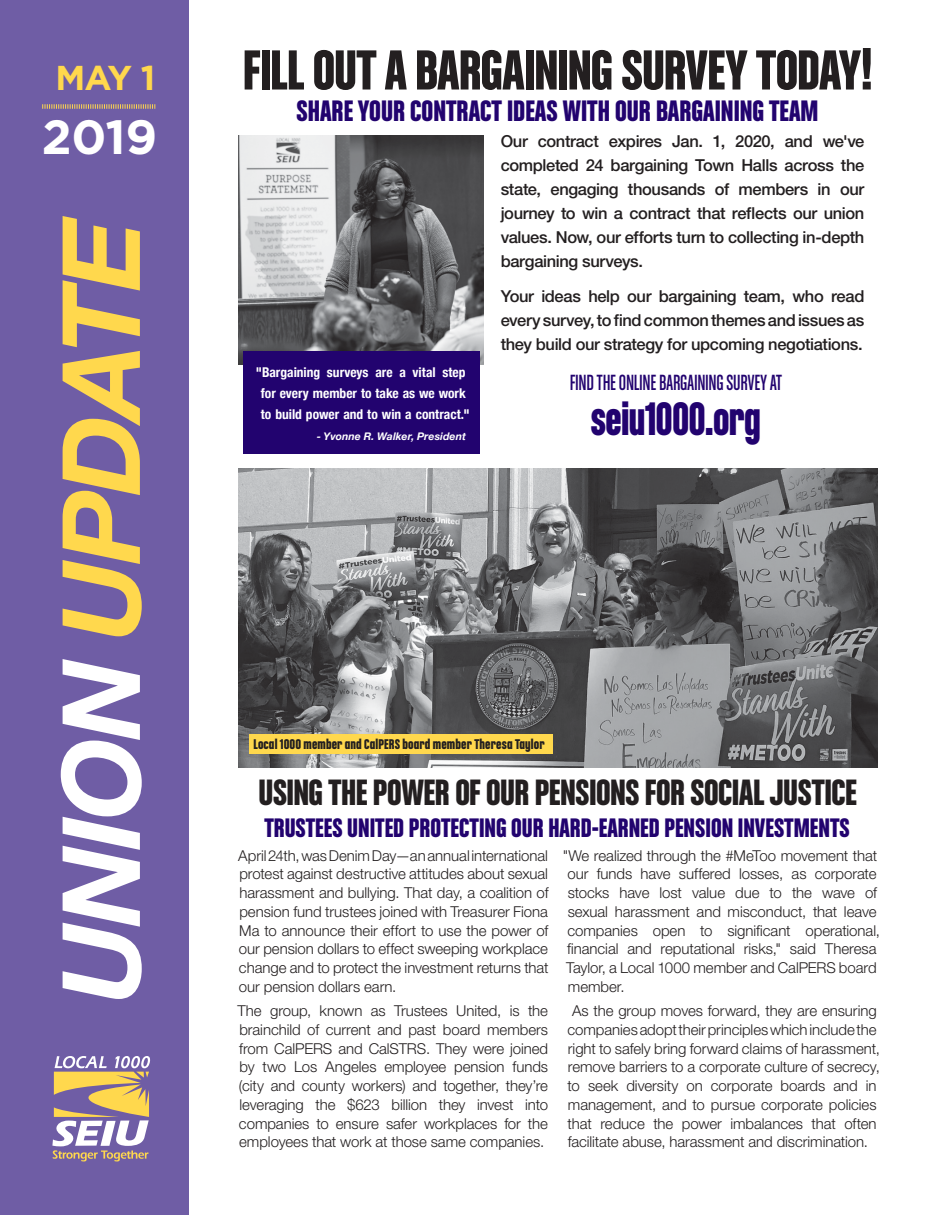
<style>
.page{position:relative;width:945px;height:1215px;background:#fff}
.page>*{position:absolute;margin:0;border:0;box-sizing:border-box;transform-origin:0 0}
.DATE_FRONT_PAGE{font:60px "Chalet Comprime Hong Kong Eighty";letter-spacing:-.015em;color:#231f20}
.DATE_FRONT_PAGE-2{font:49.95px "Chalet Comprime Hong Kong Eighty";letter-spacing:-.015em;color:#22036f;scale:.9 1}
.t1{font:700 48px "Gotham";color:#fff}
.DATE_FRONT_PAGE-3{font:39px "Chalet Comprime Hong Kong Eighty";letter-spacing:-.015em;color:#231f20}
.t2{font:700 34.5px "Gotham";color:#ffd84d}
.t3{font:31.5px "Chalet Comprime Hong Kong Eighty";color:#22036f}
.t4{font:28.5px "Chalet Comprime Hong Kong Eighty";color:#22036f}
.DATE_FRONT_PAGE-4{font:23.4px "Chalet Comprime Cologne Eighty";letter-spacing:-.015em;color:#22036f;scale:.9 1}
.t5{font:500 16.5px/24px "Helvetica Neue LT Std";letter-spacing:-.025em;color:#231f20;text-align:justify}
.t6{font:300 15px/18.8px "Helvetica Neue LT Std";letter-spacing:-.005em;color:#231f20;text-align:justify}
.t7{font:15px "Chalet Comprime Hong Kong Eighty";letter-spacing:.005em;color:#231f20}
.t8{font:700 condensed 13.5px/21px "Helvetica Neue";color:#fff;text-align:center}
.t9{font:italic 700 10.5px "Helvetica Neue";letter-spacing:.005em;color:#fff}
</style>
<div class="page">
<div style="left:0;top:0;width:189px;height:1215px;background:#6f5da5"></div>
<svg style="left:63px;top:216px;width:79px;height:420px"></svg>
<svg style="left:61px;top:659px;width:81px;height:340px"></svg>
<svg style="left:52px;top:1056px;width:98px;height:105px"></svg>
<svg style="left:42px;top:104px;width:113px;height:5px"></svg>
<img style="left:238px;top:468px;width:640px;height:300px">
<img style="left:238px;top:135px;width:245px;height:229px">
<div style="left:244px;top:351px;width:236px;height:102px;background:#22036f"></div>
<div style="left:249px;top:735px;width:303px;height:19px;background:#ffd84d"></div>
<h3 class="t2" style="left:55px;top:57px;width:102px">MAY 1</h3>
<h3 class="t1" style="left:42px;top:109px;width:117px">2019</h3>
<p class="DATE_FRONT_PAGE" style="left:243px;top:35px;width:632px">FILL OUT A BARGAINING SURVEY TODAY!</p>
<p class="t3" style="left:297px;top:92px;width:523px">SHARE YOUR CONTRACT IDEAS WITH OUR BARGAINING TEAM</p>
<p class="t8" style="left:256px;top:361px;width:215px">"Bargaining surveys are a vital step for every member to take as we work to build power and to win a contract."</p>
<p class="t9" style="left:317px;top:428px;width:151px">- Yvonne R. Walker, President</p>
<p class="t5" style="left:501px;top:129px;width:365px">Our contract expires Jan. 1, 2020, and we've completed 24 bargaining Town Halls across the state, engaging thousands of members in our journey to win a contract that reflects our union values. Now, our efforts turn to collecting in-depth bargaining surveys.</p>
<p class="t5" style="left:501px;top:284px;width:365px">Your ideas help our bargaining team, who read every survey, to find common themes and issues as they build our strategy for upcoming negotiations.</p>
<p class="DATE_FRONT_PAGE-4" style="left:570px;top:369px;width:237px">FIND THE ONLINE BARGAINING SURVEY AT</p>
<p class="DATE_FRONT_PAGE-2" style="left:591px;top:389px;width:191px">seiu1000.org</p>
<p class="t7" style="left:253px;top:735px;width:293px">Local 1000 member and CalPERS board member Theresa Taylor</p>
<p class="DATE_FRONT_PAGE-3" style="left:259px;top:769px;width:600px">USING THE POWER OF OUR PENSIONS FOR SOCIAL JUSTICE</p>
<p class="t4" style="left:264px;top:811px;width:587px">TRUSTEES UNITED PROTECTING OUR HARD-EARNED PENSION INVESTMENTS</p>
<p class="t6" style="left:238px;top:846px;width:312px">April 24th, was Denim Day—an annual international protest against destructive attitudes about sexual harassment and bullying. That day, a coalition of pension fund trustees joined with Treasurer Fiona Ma to announce their effort to use the power of our pension dollars to effect sweeping workplace change and to protect the investment returns that our pension dollars earn.</p>
<p class="t6" style="left:238px;top:1001px;width:312px">The group, known as Trustees United, is the brainchild of current and past board members from CalPERS and CalSTRS. They were joined by two Los Angeles employee pension funds (city and county workers) and together, they’re leveraging the $623 billion they invest into companies to ensure safer workplaces for the employees that work at those same companies.</p>
<p class="t6" style="left:563px;top:846px;width:319px;text-align:left">"We realized through the #MeToo movement that our funds have suffered losses, as corporate stocks have lost value due to the wave of sexual harassment and misconduct, that leave companies open to significant operational, financial and reputational risks," said Theresa Taylor, a Local 1000 member and CalPERS board member.</p>
<p class="t6" style="left:567px;top:1001px;width:314px;text-align:left;text-indent:5px">As the group moves forward, they are ensuring companies adopt their principles which include the right to safely bring forward claims of harassment, remove barriers to a corporate culture of secrecy, to seek diversity on corporate boards and in management, and to pursue corporate policies that reduce the power imbalances that often facilitate abuse, harassment and discrimination.</p>
</div>
